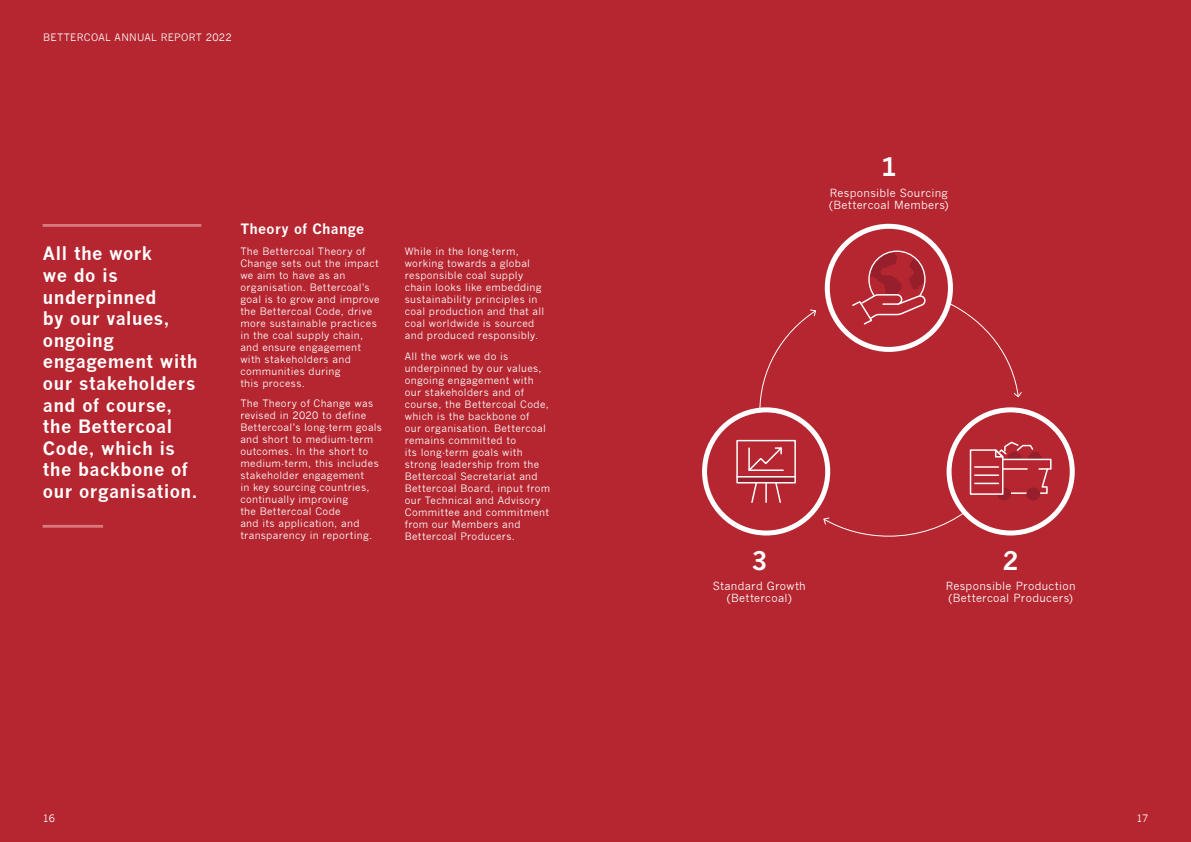
<style>
.page{position:relative;width:1191px;height:842px;background:#b52630}
.page>*{position:absolute;margin:0;border:0;box-sizing:border-box;transform-origin:0 0}
.t1{font:700 25px "News Gothic";color:#fff}
.t2{font:700 18px/21.6px "News Gothic";letter-spacing:.02em;color:#fff}
.t3{font:700 14px "News Gothic";letter-spacing:.025em;color:#fff}
.t4{font:11px/12px "News Gothic";letter-spacing:.025em;color:#fff}
.t5{font:10px/12px "News Gothic";letter-spacing:.03em;color:#fff}
</style>
<div class="page">
<svg style="left:750px;top:483px;width:8px;height:20px"></svg>
<div style="left:737px;top:477px;width:58px;height:6px;background:#961f2b"></div>
<div style="left:824px;top:224px;width:129px;height:128px;border:5px solid #fff;border-radius:50%"></div>
<div style="left:946px;top:407px;width:128px;height:128px;border:5px solid #fff;border-radius:50%"></div>
<div style="left:702px;top:407px;width:128px;height:128px;border:5px solid #fff;border-radius:50%"></div>
<svg style="left:823px;top:510px;width:144px;height:27px"></svg>
<svg style="left:759px;top:309px;width:58px;height:105px"></svg>
<svg style="left:946px;top:301px;width:76px;height:97px"></svg>
<div style="left:736px;top:440px;width:60px;height:43px;border:2px solid #fff"></div>
<svg style="left:765px;top:483px;width:2px;height:19px"></svg>
<svg style="left:774px;top:481px;width:8px;height:22px"></svg>
<hr style="left:737px;top:476px;width:58px;height:1px;background:#fff">
<svg style="left:748px;top:447px;width:36px;height:24px"></svg>
<svg style="left:852px;top:250px;width:74px;height:75px"></svg>
<svg style="left:969px;top:441px;width:83px;height:59px"></svg>
<div style="left:1026px;top:487px;width:14px;height:13px;background:#961f2b;border-radius:50%"></div>
<hr style="left:43px;top:224px;width:158px;height:3px;background:#db787d">
<hr style="left:43px;top:525px;width:60px;height:3px;background:#db787d">
<p class="t5" style="left:43px;top:32px;width:190px">BETTERCOAL ANNUAL REPORT 2022</p>
<h2 class="t2" style="left:43px;top:243px;width:156px">All the work<br>we do is underpinned<br>by our values, ongoing engagement with our stakeholders and of course, the Bettercoal<br>Code, which is the backbone of our organisation.</h2>
<h3 class="t3" style="left:240px;top:221px;width:125px">Theory of Change</h3>
<p class="t5" style="left:240px;top:245px;width:141px">The Bettercoal Theory of<br>Change sets out the impact we aim to have as an organisation. Bettercoal’s goal is to grow and improve the Bettercoal Code, drive more sustainable practices in the coal supply chain, and ensure engagement with stakeholders and communities during<br>this process.</p>
<p class="t5" style="left:240px;top:398px;width:143px">The Theory of Change was revised in 2020 to define<br>Bettercoal’s long-term goals and short to medium-term outcomes. In the short to medium-term, this includes stakeholder engagement<br>in key sourcing countries, continually improving<br>the Bettercoal Code<br>and its application, and transparency in reporting.</p>
<p class="t5" style="left:405px;top:246px;width:141px">While in the long-term, working towards a global responsible coal supply chain looks like embedding sustainability principles in coal production and that all coal worldwide is sourced and produced responsibly.</p>
<p class="t5" style="left:405px;top:350px;width:147px">All the work we do is underpinned by our values, ongoing engagement with our stakeholders and of course, the Bettercoal Code, which is the backbone of<br>our organisation. Bettercoal remains committed to<br>its long-term goals with strong leadership from the<br>Bettercoal Secretariat and<br>Bettercoal Board, input from our Technical and Advisory<br>Committee and commitment from our Members and<br>Bettercoal Producers.</p>
<h1 class="t1" style="left:881px;top:152px;width:17px">1</h1>
<p class="t4" style="left:829px;top:187px;width:121px">Responsible Sourcing (Bettercoal Members)</p>
<h1 class="t1" style="left:751px;top:545px;width:17px">3</h1>
<p class="t4" style="left:712px;top:580px;width:95px;text-align:center">Standard Growth (Bettercoal)</p>
<h1 class="t1" style="left:1002px;top:545px;width:17px">2</h1>
<p class="t4" style="left:945px;top:580px;width:131px">Responsible Production (Bettercoal Producers)</p>
<p class="t5" style="left:43px;top:813px;width:14px">16</p>
<p class="t5" style="left:1136px;top:813px;width:13px">17</p>
</div>
